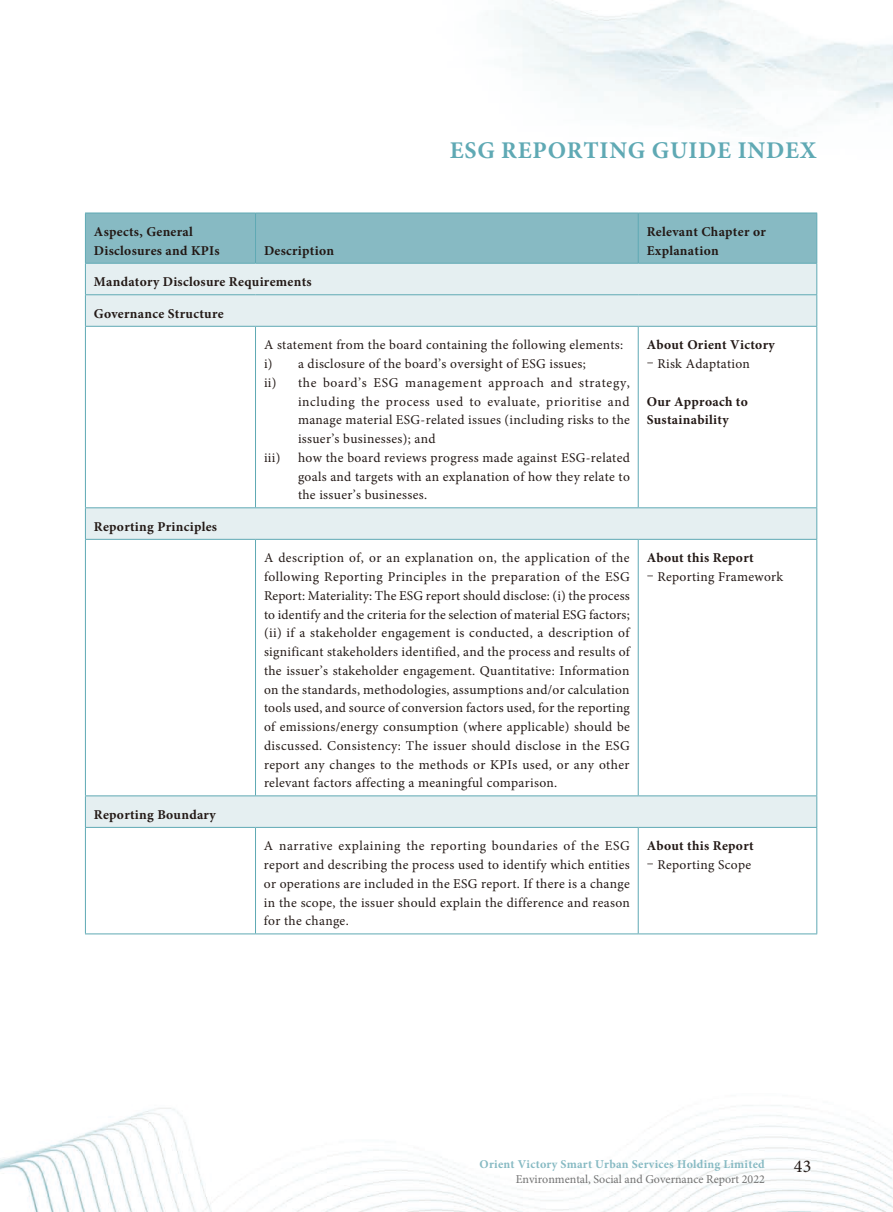
<style>
.page{position:relative;width:893px;height:1212px;background:#fff}
.page>*{position:absolute;margin:0;border:0;box-sizing:border-box;transform-origin:0 0}
.t1{font:700 24px "Minion Pro";letter-spacing:.03em;color:#5fa9b4}
.t2{font:18px "Minion Pro";color:#231916}
.t3{font:13.5px/18.8px "Minion Pro";letter-spacing:.025em;color:#231916;text-align:justify}
.t4{font:700 13.5px/18.8px "Minion Pro";letter-spacing:.02em;color:#231916}
.t5{font:13.5px "Minion Pro";letter-spacing:.045em;color:#231916}
.t6{font:13.5px "Minion Pro";letter-spacing:.05em;color:#231916}
.t7{font:700 12px "Minion Pro";letter-spacing:.02em;color:#87bac3}
.t8{font:12px "Minion Pro";color:#727272}
</style>
<div class="page">
<img style="left:0;top:0;width:893px;height:1212px">
<div style="left:86px;top:214px;width:730px;height:49px;background:#87bac3"></div>
<svg style="left:86px;top:264px;width:730px;height:563px"></svg>
<hr style="left:85px;top:213px;width:1px;height:50px;background:#5fa9b4">
<hr style="left:85px;top:213px;width:170px;height:1px;background:#5fa9b4">
<hr style="left:85px;top:263px;width:170px;height:1px;background:#5fa9b4">
<hr style="left:255px;top:213px;width:1px;height:50px;background:#5fa9b4">
<hr style="left:255px;top:213px;width:383px;height:1px;background:#5fa9b4">
<hr style="left:638px;top:213px;width:179px;height:1px;background:#5fa9b4">
<hr style="left:638px;top:213px;width:1px;height:50px;background:#5fa9b4">
<hr style="left:816px;top:213px;width:1px;height:50px;background:#5fa9b4">
<hr style="left:255px;top:263px;width:383px;height:1px;background:#5fa9b4">
<hr style="left:638px;top:263px;width:179px;height:1px;background:#5fa9b4">
<hr style="left:85px;top:264px;width:1px;height:30px;background:#5fa9b4">
<hr style="left:816px;top:264px;width:1px;height:30px;background:#5fa9b4">
<hr style="left:85px;top:295px;width:1px;height:31px;background:#5fa9b4">
<hr style="left:85px;top:294px;width:170px;height:1px;background:#5fa9b4">
<hr style="left:255px;top:294px;width:383px;height:1px;background:#5fa9b4">
<hr style="left:638px;top:294px;width:179px;height:1px;background:#5fa9b4">
<hr style="left:816px;top:295px;width:1px;height:31px;background:#5fa9b4">
<hr style="left:85px;top:327px;width:1px;height:180px;background:#5fa9b4">
<hr style="left:85px;top:326px;width:170px;height:1px;background:#5fa9b4">
<hr style="left:255px;top:327px;width:1px;height:180px;background:#5fa9b4">
<hr style="left:255px;top:326px;width:383px;height:1px;background:#5fa9b4">
<hr style="left:638px;top:326px;width:179px;height:1px;background:#5fa9b4">
<hr style="left:638px;top:327px;width:1px;height:180px;background:#5fa9b4">
<hr style="left:816px;top:327px;width:1px;height:180px;background:#5fa9b4">
<hr style="left:85px;top:508px;width:1px;height:31px;background:#5fa9b4">
<hr style="left:85px;top:507px;width:170px;height:1px;background:#5fa9b4">
<hr style="left:255px;top:507px;width:383px;height:1px;background:#5fa9b4">
<hr style="left:638px;top:507px;width:179px;height:1px;background:#5fa9b4">
<hr style="left:816px;top:508px;width:1px;height:31px;background:#5fa9b4">
<hr style="left:85px;top:540px;width:1px;height:255px;background:#5fa9b4">
<hr style="left:85px;top:539px;width:170px;height:1px;background:#5fa9b4">
<hr style="left:255px;top:540px;width:1px;height:255px;background:#5fa9b4">
<hr style="left:255px;top:539px;width:383px;height:1px;background:#5fa9b4">
<hr style="left:638px;top:539px;width:179px;height:1px;background:#5fa9b4">
<hr style="left:638px;top:540px;width:1px;height:255px;background:#5fa9b4">
<hr style="left:816px;top:540px;width:1px;height:255px;background:#5fa9b4">
<hr style="left:85px;top:796px;width:1px;height:31px;background:#5fa9b4">
<hr style="left:85px;top:795px;width:170px;height:1px;background:#5fa9b4">
<hr style="left:255px;top:795px;width:383px;height:1px;background:#5fa9b4">
<hr style="left:638px;top:795px;width:179px;height:1px;background:#5fa9b4">
<hr style="left:816px;top:796px;width:1px;height:31px;background:#5fa9b4">
<hr style="left:85px;top:828px;width:1px;height:105px;background:#5fa9b4">
<hr style="left:85px;top:827px;width:170px;height:1px;background:#5fa9b4">
<hr style="left:255px;top:828px;width:1px;height:105px;background:#5fa9b4">
<hr style="left:255px;top:827px;width:383px;height:1px;background:#5fa9b4">
<hr style="left:638px;top:827px;width:179px;height:1px;background:#5fa9b4">
<hr style="left:638px;top:828px;width:1px;height:105px;background:#5fa9b4">
<hr style="left:816px;top:828px;width:1px;height:105px;background:#5fa9b4">
<hr style="left:85px;top:933px;width:170px;height:1px;background:#5fa9b4">
<hr style="left:255px;top:933px;width:383px;height:1px;background:#5fa9b4">
<hr style="left:638px;top:933px;width:179px;height:1px;background:#5fa9b4">
<p class="t4" style="left:94px;top:222px;width:127px">Aspects, General<br>Disclosures and KPIs</p>
<p class="t4" style="left:264px;top:241px;width:72px">Description</p>
<h1 class="t1" style="left:450px;top:133px;width:368px">ESG REPORTING GUIDE INDEX</h1>
<p class="t4" style="left:647px;top:222px;width:121px">Relevant Chapter or<br>Explanation</p>
<p class="t4" style="left:94px;top:272px;width:219px">Mandatory Disclosure Requirements</p>
<p class="t4" style="left:94px;top:304px;width:131px">Governance Structure</p>
<p class="t3" style="left:264px;top:336px;width:361px">A statement from the board containing the following elements:</p>
<p class="t3" style="left:264px;top:354px;width:323px">i) a disclosure of the board’s oversight of ESG issues;</p>
<p class="t6" style="left:264px;top:373px;width:367px">ii) the board’s ESG management approach and strategy,</p>
<p class="t5" style="left:298px;top:392px;width:333px">including the process used to evaluate, prioritise and</p>
<p class="t3" style="left:298px;top:411px;width:333px">manage material ESG-related issues (including risks to the</p>
<p class="t3" style="left:298px;top:429px;width:139px">issuer’s businesses); and</p>
<p class="t3" style="left:264px;top:448px;width:18px">iii)</p>
<p class="t3" style="left:298px;top:448px;width:333px">how the board reviews progress made against ESG-related goals and targets with an explanation of how they relate to the issuer’s businesses.</p>
<p class="t4" style="left:94px;top:517px;width:125px">Reporting Principles</p>
<p class="t4" style="left:647px;top:335px;width:129px">About Orient Victory</p>
<p class="t3" style="left:647px;top:354px;width:105px">– Risk Adaptation</p>
<p class="t4" style="left:647px;top:392px;width:103px">Our Approach to<br>Sustainability</p>
<p class="t4" style="left:94px;top:805px;width:123px">Reporting Boundary</p>
<p class="t3" style="left:264px;top:549px;width:367px">A description of, or an explanation on, the application of the following Reporting Principles in the preparation of the ESG Report: Materiality: The ESG report should disclose: (i) the process to identify and the criteria for the selection of material ESG factors; (ii) if a stakeholder engagement is conducted, a description of significant stakeholders identified, and the process and results of the issuer’s stakeholder engagement. Quantitative: Information on the standards, methodologies, assumptions and/or calculation tools used, and source of conversion factors used, for the reporting of emissions/energy consumption (where applicable) should be discussed. Consistency: The issuer should disclose in the ESG report any changes to the methods or KPIs used, or any other relevant factors affecting a meaningful comparison.</p>
<p class="t4" style="left:647px;top:548px;width:108px">About this Report</p>
<p class="t3" style="left:647px;top:567px;width:138px">– Reporting Framework</p>
<p class="t3" style="left:264px;top:837px;width:367px">A narrative explaining the reporting boundaries of the ESG report and describing the process used to identify which entities or operations are included in the ESG report. If there is a change in the scope, the issuer should explain the difference and reason for the change.</p>
<p class="t4" style="left:647px;top:836px;width:108px">About this Report</p>
<p class="t3" style="left:647px;top:855px;width:106px">– Reporting Scope</p>
<p class="t7" style="left:480px;top:1156px;width:287px">Orient Victory Smart Urban Services Holding Limited</p>
<p class="t8" style="left:516px;top:1171px;width:251px">Environmental, Social and Governance Report 2022</p>
<h2 class="t2" style="left:794px;top:1154px;width:19px">43</h2>
</div>
